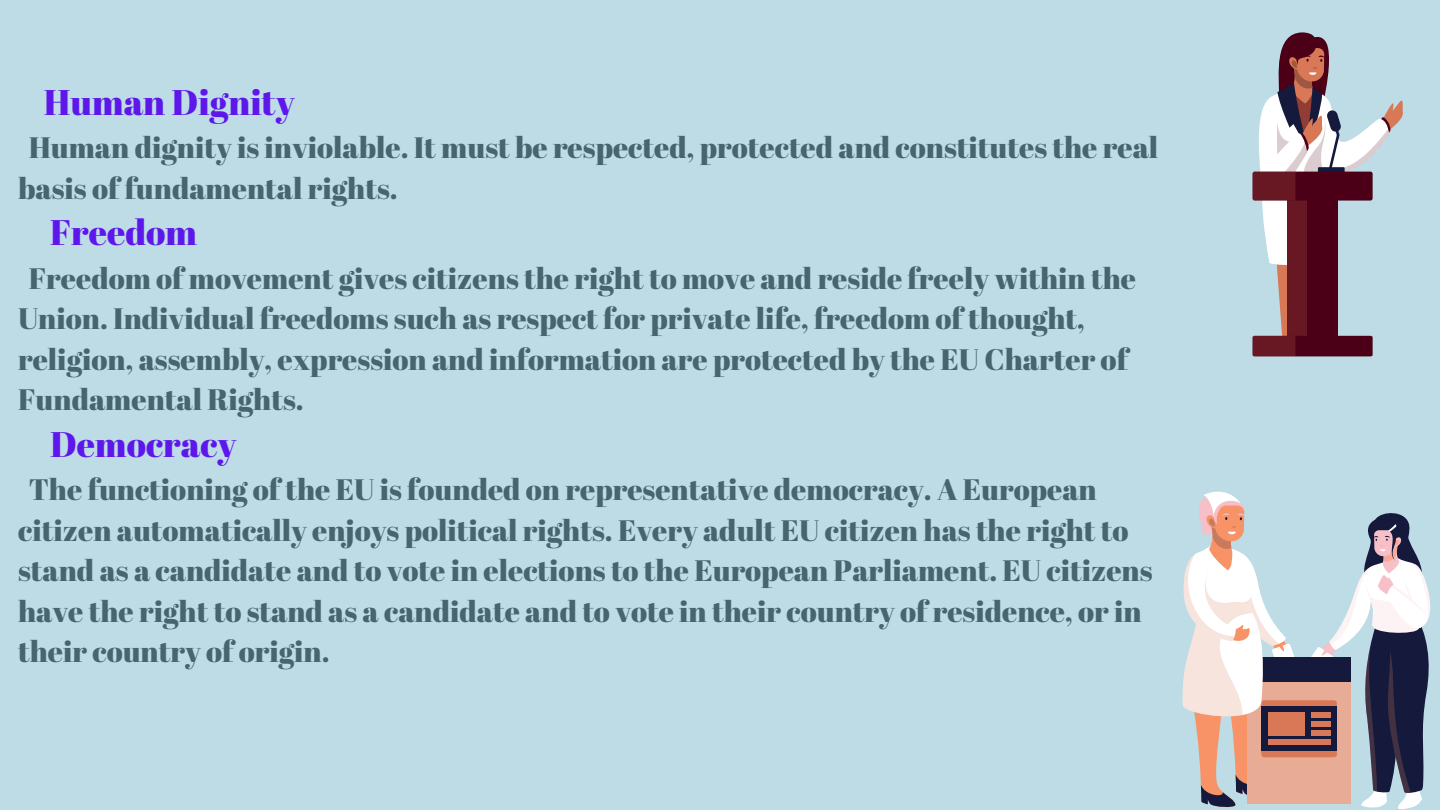
<style>
.page{position:relative;width:1440px;height:810px;background:#bedce6}
.page>*{position:absolute;margin:0;border:0;box-sizing:border-box;transform-origin:0 0}
.t1{font:35.7px "Abril Fatface";color:#5e17eb}
.t2{font:35.55px "Abril Fatface";color:#5e17eb}
.t3{font:29.55px/40.5px "Abril Fatface";color:#46656e}
</style>
<div class="page">
<div style="left:1247px;top:665px;width:104px;height:139px;background:#e7ab96"></div>
<div style="left:1247px;top:657px;width:104px;height:25px;background:#15193b"></div>
<div style="left:1261px;top:700px;width:76px;height:57px;background:#d97856;border-radius:3px"></div>
<svg style="left:1297px;top:707px;width:9px;height:44px"></svg>
<div style="left:1268px;top:712px;width:36px;height:24px;background:#d97856"></div>
<div style="left:1268px;top:739px;width:62px;height:6px;background:#d97856"></div>
<svg style="left:1182px;top:491px;width:115px;height:316px"></svg>
<svg style="left:1306px;top:513px;width:125px;height:296px"></svg>
<svg style="left:1253px;top:32px;width:150px;height:324px"></svg>
<p class="t1" style="left:44px;top:77px;width:252px">Human Dignity</p>
<p class="t3" style="left:18px;top:127px;width:1142px;text-indent:11px">Human dignity is inviolable. It must be respected, protected and constitutes the real basis of fundamental rights.</p>
<p class="t2" style="left:50px;top:207px;width:149px">Freedom</p>
<p class="t3" style="left:18px;top:257px;width:1119px;text-indent:11px">Freedom of movement gives citizens the right to move and reside freely within the Union. Individual freedoms such as respect for private life, freedom of thought, religion, assembly, expression and information are protected by the EU Charter of Fundamental Rights.</p>
<p class="t2" style="left:50px;top:419px;width:188px">Democracy</p>
<p class="t3" style="left:18px;top:469px;width:1136px;text-indent:11px">The functioning of the EU is founded on representative democracy. A European citizen automatically enjoys political rights. Every adult EU citizen has the right to stand as a candidate and to vote in elections to the European Parliament. EU citizens have the right to stand as a candidate and to vote in their country of residence, or in their country of origin.</p>
</div>
